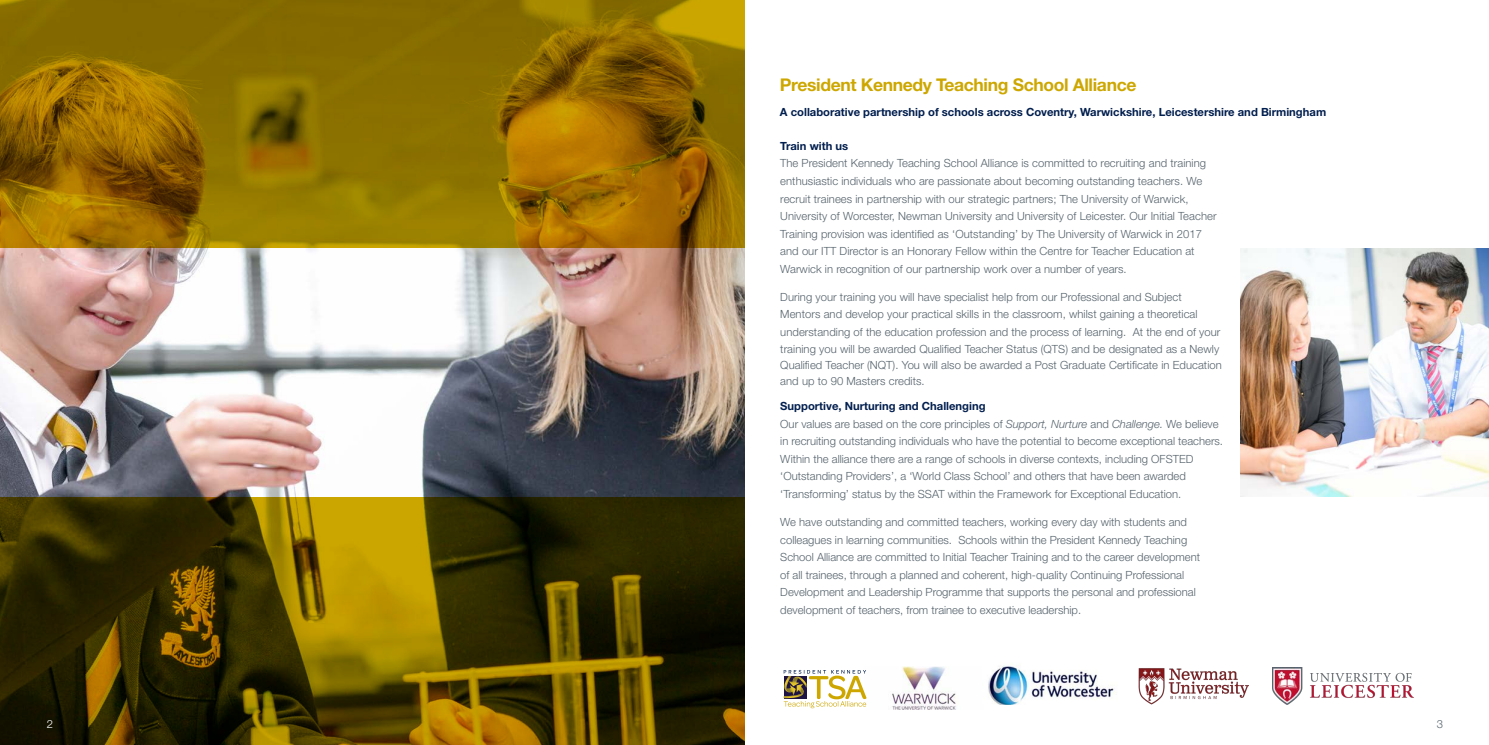
<style>
.page{position:relative;width:1489px;height:745px;background:#fff}
.page>*{position:absolute;margin:0;border:0;box-sizing:border-box;transform-origin:0 0}
.t1{font:700 17.5px "Helvetica Neue LT Std";letter-spacing:-.02em;color:#cda700}
.t2{font:300 11.25px/17.5px "Helvetica Neue LT Std";letter-spacing:.005em;color:#55636c}
.t3{font:700 11.25px "Helvetica Neue LT Std";color:#001e4e}
.t4{font:300 11.25px "Helvetica Neue LT Std";color:#fff}
.s1{font-weight:700;color:#001e4e}
.s2{font-style:italic}
</style>
<div class="page">
<img style="left:0;top:248px;width:744px;height:248px">
<svg style="left:0;top:0;width:744px;height:248px;background:#916d00"></svg>
<svg style="left:0;top:496px;width:744px;height:248px;background:#4c3e00"></svg>
<img style="left:1240px;top:248px;width:248px;height:248px">
<img style="left:866px;top:666px;width:90px;height:43px">
<img style="left:988px;top:665px;width:128px;height:39px">
<img style="left:1138px;top:668px;width:110px;height:36px">
<img style="left:1272px;top:667px;width:141px;height:37px">
<svg style="left:783px;top:670px;width:83px;height:37px"></svg>
<p class="t1" style="left:780px;top:73px;width:358px">President Kennedy Teaching School Alliance</p>
<p class="t3" style="left:780px;top:105px;width:547px">A collaborative partnership of schools across Coventry, Warwickshire, Leicestershire and Birmingham</p>
<p class="t2" style="left:780px;top:137px;width:438px"><span class="s1">Train with us<br></span>The President Kennedy Teaching School Alliance is committed to recruiting and training enthusiastic individuals who are passionate about becoming outstanding teachers. We recruit trainees in partnership with our strategic partners; The University of Warwick, University of Worcester, Newman University and University of Leicester. Our Initial Teacher Training provision was identified as ‘Outstanding’ by The University of Warwick in 2017 and our ITT Director is an Honorary Fellow within the Centre for Teacher Education at Warwick in recognition of our partnership work over a number of years.</p>
<p class="t2" style="left:780px;top:287px;width:441px">During your training you will have specialist help from our Professional and Subject Mentors and develop your practical skills in the classroom, whilst gaining a theoretical understanding of the education profession and the process of learning. At the end of your training you will be awarded Qualified Teacher Status (QTS) and be designated as a Newly</p>
<p class="t2" style="left:780px;top:357px;width:443px;line-height:15.6px">Qualified Teacher (NQT). You will also be awarded a Post Graduate Certificate in Education and up to 90 Masters credits.</p>
<p class="t2" style="left:780px;top:397px;width:444px"><span class="s1">Supportive, Nurturing and Challenging<br></span>Our values are based on the core principles of <span class="s2">Support, Nurture</span> and <span class="s2">Challenge.</span> We believe in recruiting outstanding individuals who have the potential to become exceptional teachers.<br>Within the alliance there are a range of schools in diverse contexts, including OFSTED ‘Outstanding Providers’, a ‘World Class School’ and others that have been awarded ‘Transforming’ status by the SSAT within the Framework for Exceptional Education.</p>
<p class="t2" style="left:780px;top:512px;width:421px">We have outstanding and committed teachers, working every day with students and colleagues in learning communities. Schools within the President Kennedy Teaching School Alliance are committed to Initial Teacher Training and to the career development of all trainees, through a planned and coherent, high-quality Continuing Professional Development and Leadership Programme that supports the personal and professional development of teachers, from trainee to executive leadership.</p>
<p class="t4" style="left:47px;top:716px;width:8px">2</p>
<p class="t2" style="left:1436px;top:714px;width:8px">3</p>
</div>
